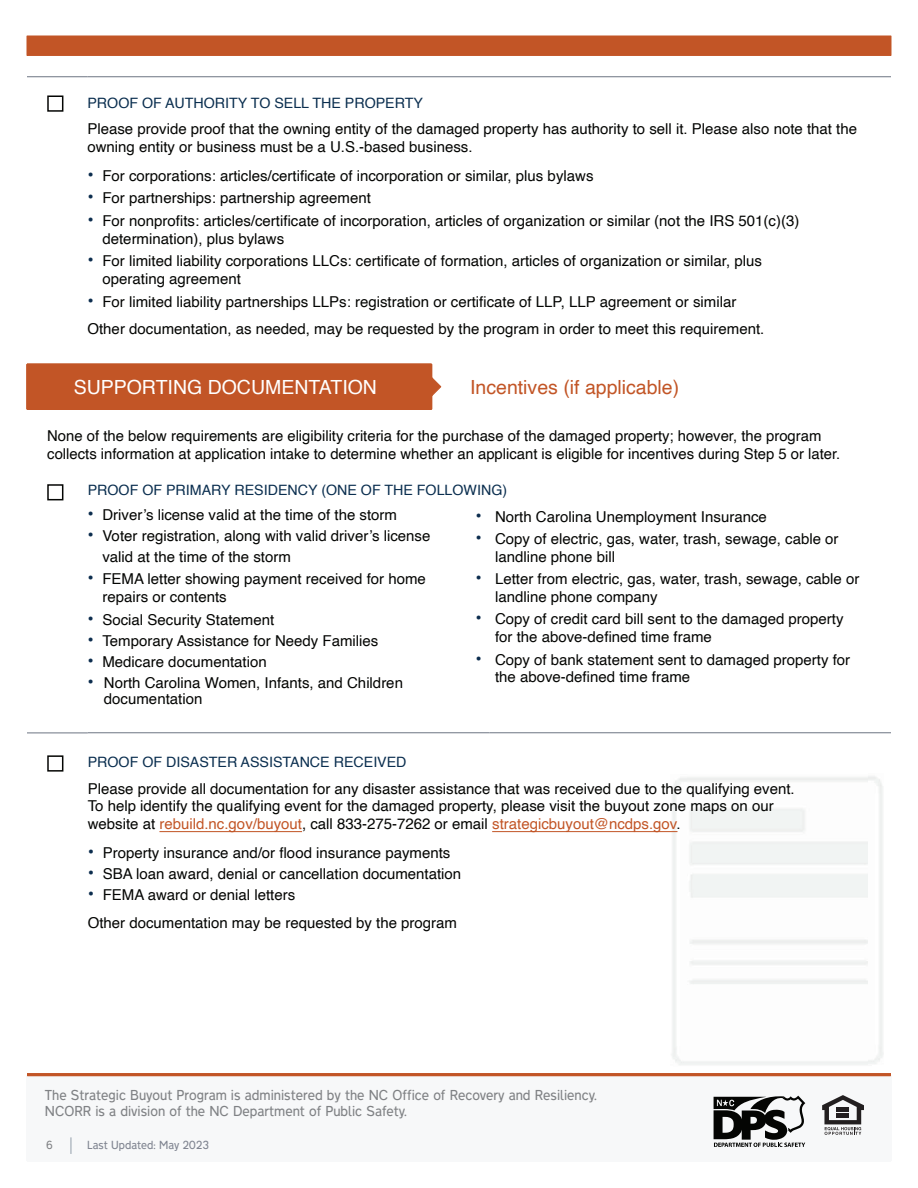
<style>
.page{position:relative;width:918px;height:1188px;background:#fff}
.page>*{position:absolute;margin:0;border:0;box-sizing:border-box;transform-origin:0 0}
.t1{font:19.5px "Helvetica";color:#c25526}
.t2{font:19.5px "Helvetica";color:#fff}
.t3{font:15px/17.9px "Helvetica";color:#040503}
.t4{font:14.25px "Helvetica";color:#0a2e4f}
.t5{font:300 12.9px "Transport New";color:#808285}
.t6{font:300 10.5px "Transport New";color:#7f8490}
.t7{font:300 10.5px "Transport New";color:#808285}
.s1{font-size:18px;color:#0c2d4e}
.s2{color:#c25526}
</style>
<div class="page">
<hr style="left:26px;top:364px;width:2px;height:45px;background:#c25526">
<hr style="left:27px;top:363px;width:405px;height:2px;background:#c25526">
<hr style="left:27px;top:408px;width:405px;height:2px;background:#c25526">
<svg style="left:432px;top:377px;width:9px;height:19px"></svg>
<div style="left:27px;top:364px;width:405px;height:45px;background:#c25526"></div>
<hr style="left:27px;top:733px;width:61px;height:1px;background:#6d7582">
<hr style="left:88px;top:733px;width:401px;height:1px;background:#6d7582">
<hr style="left:489px;top:733px;width:402px;height:1px;background:#6d7582">
<div style="left:47px;top:484px;width:16px;height:16px;border:2px solid #040503"></div>
<div style="left:47px;top:755px;width:16px;height:17px;border:2px solid #040503"></div>
<div style="left:27px;top:36px;width:864px;height:19px;background:#c25526"></div>
<hr style="left:27px;top:76px;width:61px;height:1px;background:#6d7582">
<hr style="left:88px;top:76px;width:803px;height:1px;background:#6d7582">
<div style="left:47px;top:95px;width:16px;height:17px;border:2px solid #040503"></div>
<div style="left:27px;top:1076px;width:864px;height:85px;background:#f7f8f9;border:1px solid #f7f8f9"></div>
<svg style="left:71px;top:1137px;width:1px;height:17px"></svg>
<svg style="left:822px;top:1095px;width:42px;height:40px"></svg>
<div style="left:836px;top:1107px;width:13px;height:5px;background:#231f20"></div>
<hr style="left:836px;top:1114px;width:13px;height:4px;background:#231f20">
<svg style="left:714px;top:1095px;width:91px;height:52px"></svg>
<hr style="left:26px;top:1076px;width:2px;height:85px;background:#f7f8f9">
<hr style="left:890px;top:1076px;width:2px;height:85px;background:#f7f8f9">
<hr style="left:27px;top:1160px;width:864px;height:2px;background:#f7f8f9">
<hr style="left:27px;top:1073px;width:864px;height:3px;background:#c25526">
<hr style="left:159px;top:831px;width:143px;height:1px;background:#c25526">
<hr style="left:492px;top:831px;width:186px;height:1px;background:#c25526">
<h4 class="t4" style="left:87px;top:92px;width:337px">PROOF OF AUTHORITY TO SELL THE PROPERTY</h4>
<p class="t3" style="left:87px;top:121px;width:771px">Please provide proof that the owning entity of the damaged property has authority to sell it. Please also note that the owning entity or business must be a U.S.-based business.</p>
<p class="t3" style="left:87px;top:167px;width:508px"><span class="s1">•</span> For corporations: articles/certificate of incorporation or similar, plus bylaws</p>
<p class="t3" style="left:87px;top:190px;width:285px"><span class="s1">•</span> For partnerships: partnership agreement</p>
<p class="t3" style="left:102px;top:212px;width:698px;text-indent:-15px"><span class="s1">•</span> For nonprofits: articles/certificate of incorporation, articles of organization or similar (not the IRS 501(c)(3) determination), plus bylaws</p>
<p class="t3" style="left:102px;top:252px;width:661px;text-indent:-15px"><span class="s1">•</span> For limited liability corporations LLCs: certificate of formation, articles of organization or similar, plus operating agreement</p>
<p class="t3" style="left:87px;top:293px;width:650px"><span class="s1">•</span> For limited liability partnerships LLPs: registration or certificate of LLP, LLP agreement or similar</p>
<p class="t3" style="left:87px;top:320px;width:678px">Other documentation, as needed, may be requested by the program in order to meet this requirement.</p>
<h1 class="t2" style="left:74px;top:372px;width:305px">SUPPORTING DOCUMENTATION</h1>
<h3 class="t1" style="left:470px;top:372px;width:211px">Incentives (if applicable)</h3>
<p class="t3" style="left:47px;top:428px;width:795px">None of the below requirements are eligibility criteria for the purchase of the damaged property; however, the program collects information at application intake to determine whether an applicant is eligible for incentives during Step 5 or later.</p>
<h4 class="t4" style="left:88px;top:479px;width:421px">PROOF OF PRIMARY RESIDENCY (ONE OF THE FOLLOWING)</h4>
<p class="t3" style="left:87px;top:506px;width:311px"><span class="s1">•</span> Driver’s license valid at the time of the storm</p>
<p class="t3" style="left:102px;top:525px;width:329px;line-height:21px;text-indent:-15px"><span class="s1">•</span> Voter registration, along with valid driver’s license valid at the time of the storm</p>
<p class="t3" style="left:102px;top:570px;width:325px;text-indent:-15px"><span class="s1">•</span> FEMA letter showing payment received for home repairs or contents</p>
<p class="t3" style="left:87px;top:611px;width:188px"><span class="s1">•</span> Social Security Statement</p>
<p class="t3" style="left:87px;top:632px;width:292px"><span class="s1">•</span> Temporary Assistance for Needy Families</p>
<p class="t3" style="left:87px;top:653px;width:181px"><span class="s1">•</span> Medicare documentation</p>
<p class="t3" style="left:104px;top:675px;width:301px;line-height:16.5px;text-indent:-16px"><span class="s1">•</span> North Carolina Women, Infants, and Children documentation</p>
<p class="t3" style="left:476px;top:508px;width:293px"><span class="s1">•</span> North Carolina Unemployment Insurance</p>
<p class="t3" style="left:495px;top:531px;width:345px;text-indent:-20px"><span class="s1">•</span> Copy of electric, gas, water, trash, sewage, cable or landline phone bill</p>
<p class="t3" style="left:495px;top:571px;width:366px;text-indent:-20px"><span class="s1">•</span> Letter from electric, gas, water, trash, sewage, cable or landline phone company</p>
<p class="t3" style="left:495px;top:611px;width:350px;text-indent:-20px"><span class="s1">•</span> Copy of credit card bill sent to the damaged property for the above-defined time frame</p>
<p class="t3" style="left:495px;top:651px;width:357px;text-indent:-20px"><span class="s1">•</span> Copy of bank statement sent to damaged property for the above-defined time frame</p>
<h4 class="t4" style="left:88px;top:751px;width:320px">PROOF OF DISASTER ASSISTANCE RECEIVED</h4>
<p class="t3" style="left:88px;top:780px;width:709px">Please provide all documentation for any disaster assistance that was received due to the qualifying event.<br>To help identify the qualifying event for the damaged property, please visit the buyout zone maps on our website at <span class="s2">rebuild.nc.gov/buyout</span>, call 833-275-7262 or email <span class="s2">strategicbuyout@ncdps.gov</span>.</p>
<p class="t3" style="left:88px;top:844px;width:364px"><span class="s1">•</span> Property insurance and/or flood insurance payments</p>
<p class="t3" style="left:88px;top:865px;width:375px"><span class="s1">•</span> SBA loan award, denial or cancellation documentation</p>
<p class="t3" style="left:88px;top:886px;width:209px"><span class="s1">•</span> FEMA award or denial letters</p>
<p class="t3" style="left:88px;top:914px;width:371px">Other documentation may be requested by the program</p>
<p class="t5" style="left:45px;top:1085px;width:553px">The Strategic Buyout Program is administered by the NC Office of Recovery and Resiliency.</p>
<p class="t5" style="left:45px;top:1101px;width:364px">NCORR is a division of the NC Department of Public Safety.</p>
<p class="t7" style="left:46px;top:1137px;width:8px">6</p>
<p class="t6" style="left:87px;top:1137px;width:123px">Last Updated: May 2023</p>
</div>
